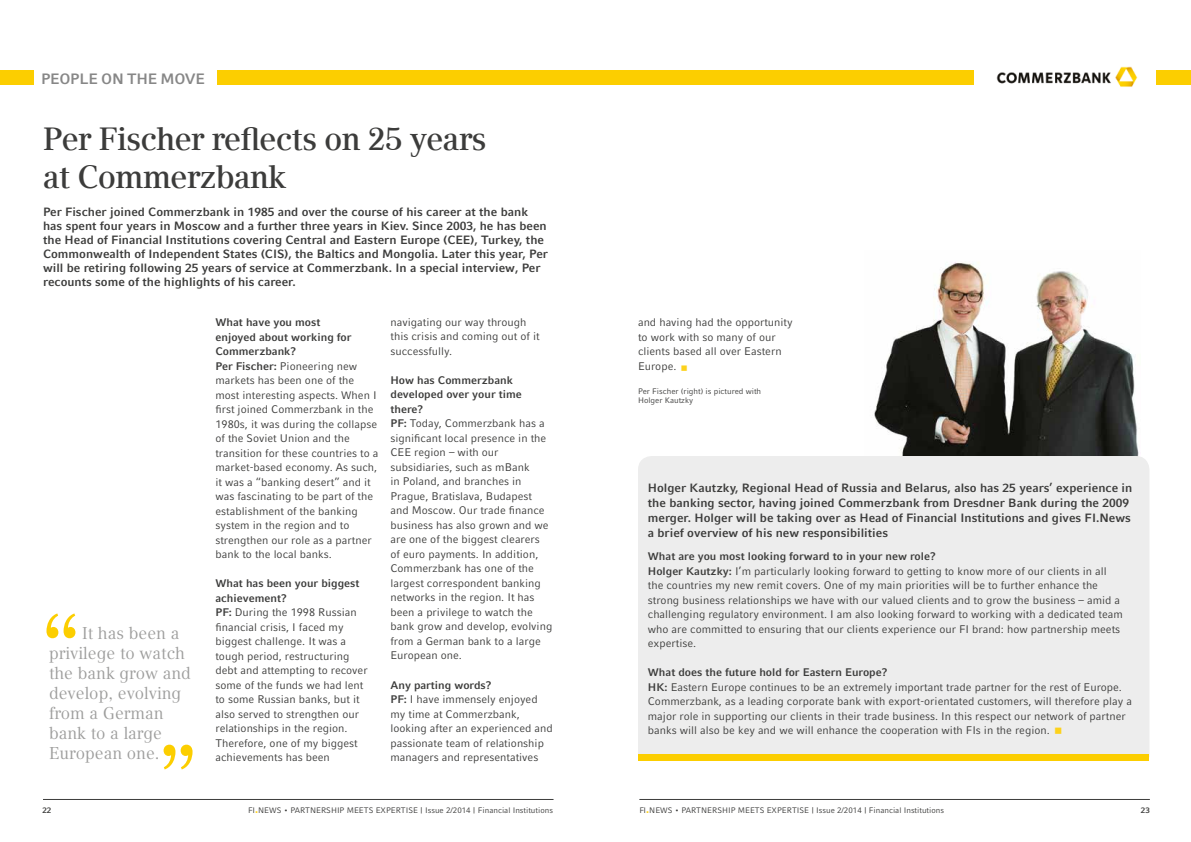
<style>
.page{position:relative;width:1191px;height:842px;background:#fff}
.page>*{position:absolute;margin:0;border:0;box-sizing:border-box;transform-origin:0 0}
.t1{font:700 72px "Commerzbank Compatil Text";color:#fcce00}
.t2{font:600 32px/38px "Compatil Txt Headline";letter-spacing:-.01em;color:#3c3c3b}
.t3{font:17px/20px "Commerzbank Compatil Text";color:#9d9d9c}
.t4{font:700 15px "Commerzbank Compatil Fact";letter-spacing:-.02em;color:#878787}
.t5{font:700 12px/14px "Commerzbank Compatil Fact";color:#3c3c3b}
.t6{font:11px/14.5px "Commerzbank Compatil Fact";color:#3c3c3b}
.t7{font:8px/9.6px "Commerzbank Compatil Fact";color:#3c3c3b}
.t8{font:700 8px "Commerzbank Compatil Fact";color:#3c3c3b}
.s1{font-weight:700}
</style>
<div class="page">
<div style="left:0;top:71px;width:34px;height:14px;background:#fcce00"></div>
<div style="left:217px;top:71px;width:756px;height:14px;background:#fcce00"></div>
<div style="left:1156px;top:71px;width:35px;height:14px;background:#fcce00"></div>
<img style="left:996px;top:66px;width:141px;height:21px">
<hr style="left:43px;top:799px;width:510px;height:1px;background:#3c3c3b">
<img style="left:874px;top:262px;width:265px;height:194px">
<div style="left:638px;top:456px;width:511px;height:301px;background:#ededed"></div>
<div style="left:638px;top:754px;width:510px;height:6px;background:#fcce00"></div>
<hr style="left:639px;top:799px;width:510px;height:1px;background:#3c3c3b">
<svg style="left:1055px;top:727px;width:6px;height:7px"></svg>
<h3 class="t4" style="left:41px;top:69px;width:165px">PEOPLE ON THE MOVE</h3>
<h2 class="t2" style="left:43px;top:120px;width:445px">Per Fischer reflects on 25 years at Commerzbank</h2>
<p class="t5" style="left:43px;top:205px;width:506px">Per Fischer joined Commerzbank in 1985 and over the course of his career at the bank has spent four years in Moscow and a further three years in Kiev. Since 2003, he has been the Head of Financial Institutions covering Central and Eastern Europe (CEE), Turkey, the Commonwealth of Independent States (CIS), the Baltics and Mongolia. Later this year, Per will be retiring following 25 years of service at Commerzbank. In a special interview, Per recounts some of the highlights of his career.</p>
<h1 class="t1" style="left:43px;top:605px;width:39px">“</h1>
<h3 class="t3" style="left:49px;top:623px;width:143px;text-indent:33px">It has been a privilege to watch the bank grow and develop, evolving from a German bank to a large<br>European one.</h3>
<h1 class="t1" style="left:160px;top:737px;width:39px">”</h1>
<p class="t6" style="left:215px;top:315px;width:164px"><span class="s1">What have you most<br>enjoyed about working for<br>Commerzbank?<br>Per Fischer:</span> Pioneering new markets has been one of the most interesting aspects. When I first joined Commerzbank in the<br>1980s, it was during the collapse of the Soviet Union and the transition for these countries to a market-based economy. As such, it was a “banking desert” and it was fascinating to be part of the establishment of the banking system in the region and to strengthen our role as a partner bank to the local banks.</p>
<p class="t6" style="left:215px;top:576px;width:154px"><span class="s1">What has been your biggest achievement?<br>PF:</span> During the 1998 Russian financial crisis, I faced my biggest challenge. It was a tough period, restructuring debt and attempting to recover some of the funds we had lent to some Russian banks, but it also served to strengthen our relationships in the region.<br>Therefore, one of my biggest achievements has been</p>
<p class="t6" style="left:390px;top:315px;width:151px">navigating our way through this crisis and coming out of it successfully.</p>
<p class="t6" style="left:390px;top:373px;width:163px"><span class="s1">How has Commerzbank developed over your time there?<br>PF:</span> Today, Commerzbank has a significant local presence in the<br>CEE region – with our subsidiaries, such as mBank<br>in Poland, and branches in<br>Prague, Bratislava, Budapest and Moscow. Our trade finance business has also grown and we are one of the biggest clearers<br>of euro payments. In addition,<br>Commerzbank has one of the largest correspondent banking networks in the region. It has been a privilege to watch the bank grow and develop, evolving from a German bank to a large<br>European one.</p>
<p class="t6" style="left:390px;top:677px;width:164px"><span class="s1">Any parting words?<br>PF:</span> I have immensely enjoyed my time at Commerzbank, looking after an experienced and passionate team of relationship managers and representatives</p>
<p class="t8" style="left:42px;top:805px;width:10px">22</p>
<p class="t7" style="left:248px;top:805px;width:306px">FI NEWS • PARTNERSHIP MEETS EXPERTISE | Issue 2/2014 | Financial Institutions</p>
<p class="t6" style="left:638px;top:315px;width:156px">and having had the opportunity to work with so many of our clients based all over Eastern<br>Europe.</p>
<p class="t7" style="left:638px;top:386px;width:125px">Per Fischer (right) is pictured with<br>Holger Kautzky</p>
<p class="t5" style="left:648px;top:480px;width:486px;line-height:15px">Holger Kautzky, Regional Head of Russia and Belarus, also has 25 years’ experience in the banking sector, having joined Commerzbank from Dresdner Bank during the 2009 merger. Holger will be taking over as Head of Financial Institutions and gives FI.News a brief overview of his new responsibilities</p>
<p class="t6" style="left:648px;top:549px;width:476px"><span class="s1">What are you most looking forward to in your new role?<br>Holger Kautzky:</span> I’m particularly looking forward to getting to know more of our clients in all the countries my new remit covers. One of my main priorities will be to further enhance the strong business relationships we have with our valued clients and to grow the business – amid a challenging regulatory environment. I am also looking forward to working with a dedicated team who are committed to ensuring that our clients experience our FI brand: how partnership meets expertise.</p>
<p class="t6" style="left:648px;top:665px;width:486px"><span class="s1">What does the future hold for Eastern Europe?<br>HK:</span> Eastern Europe continues to be an extremely important trade partner for the rest of Europe.<br>Commerzbank, as a leading corporate bank with export-orientated customers, will therefore play a major role in supporting our clients in their trade business. In this respect our network of partner banks will also be key and we will enhance the cooperation with FIs in the region.</p>
<p class="t7" style="left:639px;top:805px;width:306px">FI NEWS • PARTNERSHIP MEETS EXPERTISE | Issue 2/2014 | Financial Institutions</p>
<p class="t8" style="left:1141px;top:805px;width:10px">23</p>
</div>
